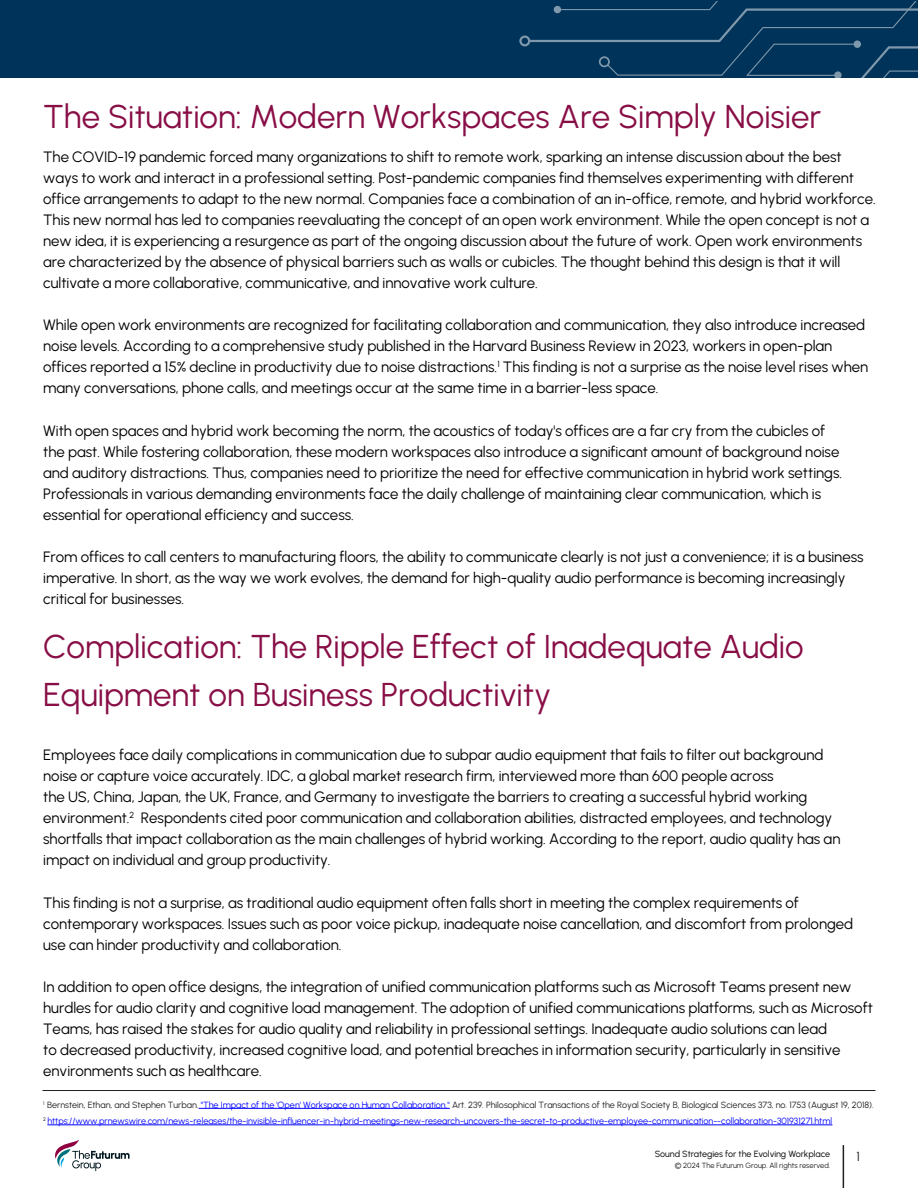
<style>
.page{position:relative;width:918px;height:1188px;background:#fff}
.page>*{position:absolute;margin:0;border:0;box-sizing:border-box;transform-origin:0 0}
.WH_Introduction_Header{font:33px/48px "Urbanist";color:#880e46}
.footnote{font:15px/21px "Urbanist";color:#000001}
.t1{font:13.05px "Urbanist";color:#231f20}
.t2{font:9px "Urbanist";color:#00f}
.t3{font:9px "Urbanist";color:#231f20}
.t4{font:500 9px "Urbanist";letter-spacing:-.01em;color:#231f20}
.t5{font:7.5px "Urbanist";color:#231f20}
.s1{color:#00f}
</style>
<div class="page">
<div style="left:0;top:0;width:918px;height:77px;background:#003359"></div>
<svg style="left:519px;top:2px;width:399px;height:76px"></svg>
<svg style="left:55px;top:1140px;width:75px;height:31px"></svg>
<hr style="left:843px;top:1145px;width:1px;height:43px;background:#231f20">
<hr style="left:199px;top:1108px;width:251px;height:1px;background:#00f">
<hr style="left:47px;top:1125px;width:785px;height:1px;background:#00f">
<hr style="left:43px;top:1090px;width:832px;height:1px;background:#231f20">
<p class="WH_Introduction_Header" style="left:43px;top:92px;width:780px">The Situation: Modern Workspaces Are Simply Noisier</p>
<p class="footnote" style="left:43px;top:146px;width:834px">The COVID-19 pandemic forced many organizations to shift to remote work, sparking an intense discussion about the best ways to work and interact in a professional setting. Post-pandemic companies find themselves experimenting with different office arrangements to adapt to the new normal. Companies face a combination of an in-office, remote, and hybrid workforce.<br>This new normal has led to companies reevaluating the concept of an open work environment. While the open concept is not a new idea, it is experiencing a resurgence as part of the ongoing discussion about the future of work. Open work environments are characterized by the absence of physical barriers such as walls or cubicles. The thought behind this design is that it will cultivate a more collaborative, communicative, and innovative work culture.</p>
<p class="footnote" style="left:43px;top:314px;width:826px">While open work environments are recognized for facilitating collaboration and communication, they also introduce increased noise levels. According to a comprehensive study published in the Harvard Business Review in 2023, workers in open-plan offices reported a 15% decline in productivity due to noise distractions.<sup>1</sup> This finding is not a surprise as the noise level rises when many conversations, phone calls, and meetings occur at the same time in a barrier-less space.</p>
<p class="footnote" style="left:43px;top:419px;width:800px">With open spaces and hybrid work becoming the norm, the acoustics of today's offices are a far cry from the cubicles of the past. While fostering collaboration, these modern workspaces also introduce a significant amount of background noise and auditory distractions. Thus, companies need to prioritize the need for effective communication in hybrid work settings.<br>Professionals in various demanding environments face the daily challenge of maintaining clear communication, which is essential for operational efficiency and success.</p>
<p class="footnote" style="left:43px;top:546px;width:822px">From offices to call centers to manufacturing floors, the ability to communicate clearly is not just a convenience; it is a business imperative. In short, as the way we work evolves, the demand for high-quality audio performance is becoming increasingly critical for businesses.</p>
<p class="WH_Introduction_Header" style="left:43px;top:621px;width:762px">Complication: The Ripple Effect of Inadequate Audio<br>Equipment on Business Productivity</p>
<p class="footnote" style="left:43px;top:744px;width:799px">Employees face daily complications in communication due to subpar audio equipment that fails to filter out background noise or capture voice accurately. IDC, a global market research firm, interviewed more than 600 people across<br>the US, China, Japan, the UK, France, and Germany to investigate the barriers to creating a successful hybrid working environment.<sup>2</sup> Respondents cited poor communication and collaboration abilities, distracted employees, and technology shortfalls that impact collaboration as the main challenges of hybrid working. According to the report, audio quality has an impact on individual and group productivity.</p>
<p class="footnote" style="left:43px;top:891px;width:812px">This finding is not a surprise, as traditional audio equipment often falls short in meeting the complex requirements of contemporary workspaces. Issues such as poor voice pickup, inadequate noise cancellation, and discomfort from prolonged use can hinder productivity and collaboration.</p>
<p class="footnote" style="left:43px;top:976px;width:831px">In addition to open office designs, the integration of unified communication platforms such as Microsoft Teams present new hurdles for audio clarity and cognitive load management. The adoption of unified communications platforms, such as Microsoft Teams, has raised the stakes for audio quality and reliability in professional settings. Inadequate audio solutions can lead<br>to decreased productivity, increased cognitive load, and potential breaches in information security, particularly in sensitive environments such as healthcare.</p>
<p class="t3" style="left:43px;top:1099px;width:832px"><sup>1</sup> Bernstein, Ethan, and Stephen Turban. <span class="s1">"The Impact of the 'Open' Workspace on Human Collaboration."</span> Art. 239. Philosophical Transactions of the Royal Society B, Biological Sciences 373, no. 1753 (August 19, 2018).</p>
<p class="t2" style="left:43px;top:1115px;width:790px"><sup>2</sup> https://www.prnewswire.com/news-releases/the-invisible-influencer-in-hybrid-meetings-new-research-uncovers-the-secret-to-productive-employee-communication--collaboration-301931271.html</p>
<p class="t4" style="left:655px;top:1148px;width:177px">Sound Strategies for the Evolving Workplace</p>
<p class="t1" style="left:856px;top:1148px;width:5px">1</p>
<p class="t5" style="left:675px;top:1160px;width:157px">© 2024 The Futurum Group. All rights reserved.</p>
</div>
